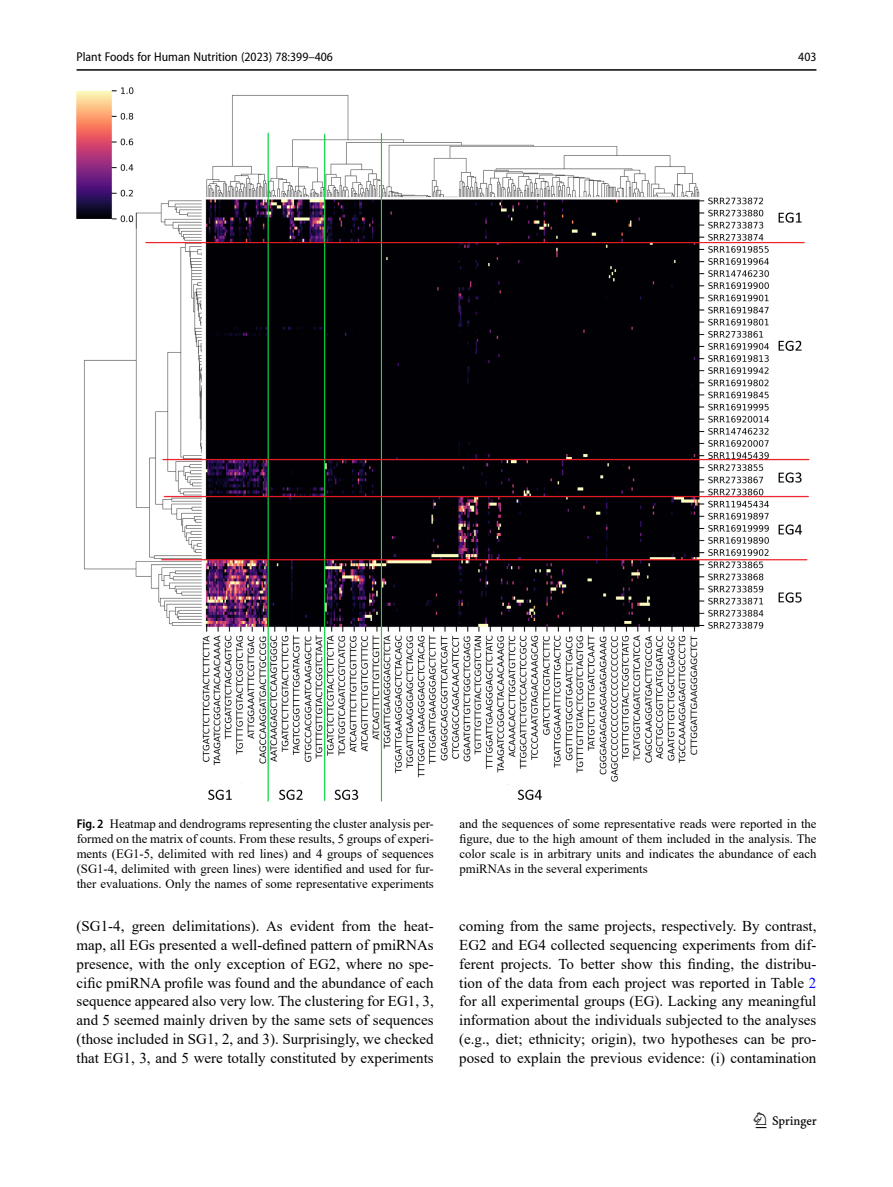
<style>
.page{position:relative;width:893px;height:1187px;background:#fff}
.page>*{position:absolute;margin:0;border:0;box-sizing:border-box;transform-origin:0 0}
.t1{font:22.5px "Springnew";color:#000}
.Body_Text_Indent{font:15px/18.8px "Times New Roman";color:#000;text-align:justify}
.Figure_Caption{font:12.75px/15px "Times New Roman";color:#000;text-align:justify}
.t2{font:semi-condensed 12.75px "Myriad Pro";color:#000}
.s1{font-family:"Myriad Pro";font-weight:600;font-stretch:semi-condensed}
.s2{color:#00f}
</style>
<div class="page">
<hr style="left:77px;top:69px;width:739px;height:2px;background:#000">
<img style="left:77px;top:87px;width:733px;height:714px">
<p class="t2" style="left:77px;top:49px;width:258px">Plant Foods for Human Nutrition (2023) 78:399–406</p>
<p class="t2" style="left:798px;top:49px;width:20px">403</p>
<p class="Figure_Caption" style="left:77px;top:816px;width:359px"><span class="s1">Fig. 2</span> Heatmap and dendrograms representing the cluster analysis per&shy;formed on the matrix of counts. From these results, 5 groups of experi&shy;ments (EG1-5, delimited with red lines) and 4 groups of sequences (SG1-4, delimited with green lines) were identified and used for fur&shy;ther evaluations. Only the names of some representative experiments</p>
<p class="Figure_Caption" style="left:459px;top:816px;width:359px">and the sequences of some representative reads were reported in the figure, due to the high amount of them included in the analysis. The color scale is in arbitrary units and indicates the abundance of each pmiRNAs in the several experiments</p>
<p class="Body_Text_Indent" style="left:77px;top:916px;width:359px">(SG1-4, green delimitations). As evident from the heat&shy;map, all EGs presented a well-defined pattern of pmiRNAs presence, with the only exception of EG2, where no spe&shy;cific pmiRNA profile was found and the abundance of each sequence appeared also very low. The clustering for EG1, 3, and 5 seemed mainly driven by the same sets of sequences (those included in SG1, 2, and 3). Surprisingly, we checked that EG1, 3, and 5 were totally constituted by experiments</p>
<p class="Body_Text_Indent" style="left:459px;top:916px;width:359px">coming from the same projects, respectively. By contrast, EG2 and EG4 collected sequencing experiments from dif&shy;ferent projects. To better show this finding, the distribu&shy;tion of the data from each project was reported in Table <span class="s2">2 </span>for all experimental groups (EG). Lacking any meaningful information about the individuals subjected to the analyses (e.g., diet; ethnicity; origin), two hypotheses can be pro&shy;posed to explain the previous evidence: (i) contamination</p>
<h1 class="t1" style="left:756px;top:1107px;width:63px">1 3</h1>
</div>
